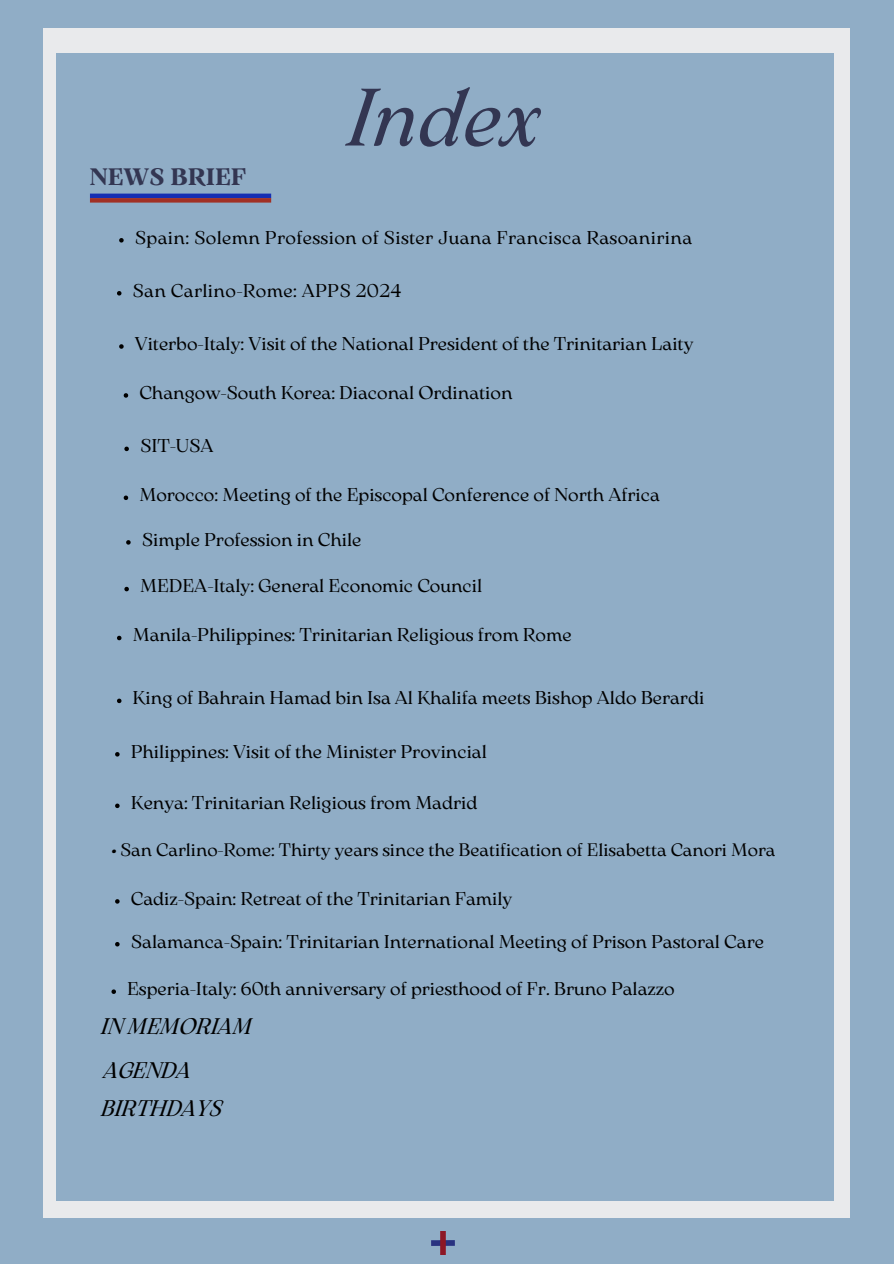
<style>
.page{position:relative;width:894px;height:1264px;background:#fff}
.page>*{position:absolute;margin:0;border:0;box-sizing:border-box;transform-origin:0 0}
.t1{font:italic 81px "Arsenica Antiqua";color:#333652}
.t2{font:700 23.7px "Arsenica Antiqua";color:#333652}
.t3{font:italic 22.5px "Arsenica Antiqua";color:#000}
.t4{font:18.45px "Arsenica Antiqua";color:#000}
.t5{font:18.45px "Arsenica Antiqua";letter-spacing:.02em;color:#000}
.t6{font:18px "Arsenica Antiqua";color:#000}
</style>
<div class="page">
<div style="left:0;top:0;width:893px;height:1263px;background:#90adc6"></div>
<div style="left:43px;top:28px;width:806px;height:1190px;background:#e9eaec"></div>
<div style="left:56px;top:53px;width:777px;height:1147px;background:#90adc6"></div>
<hr style="left:90px;top:194px;width:181px;height:4px;background:#152eb2">
<div style="left:90px;top:198px;width:181px;height:5px;background:#a13024"></div>
<img style="left:431px;top:1231px;width:23px;height:23px">
<svg style="left:117px;top:291px;width:4px;height:4px"></svg>
<svg style="left:119px;top:238px;width:5px;height:4px"></svg>
<svg style="left:119px;top:344px;width:5px;height:5px"></svg>
<svg style="left:124px;top:446px;width:5px;height:5px"></svg>
<svg style="left:124px;top:495px;width:4px;height:5px"></svg>
<svg style="left:117px;top:635px;width:4px;height:5px"></svg>
<svg style="left:126px;top:540px;width:5px;height:4px"></svg>
<svg style="left:124px;top:393px;width:4px;height:4px"></svg>
<svg style="left:117px;top:698px;width:4px;height:5px"></svg>
<svg style="left:115px;top:803px;width:5px;height:5px"></svg>
<svg style="left:115px;top:899px;width:5px;height:4px"></svg>
<svg style="left:115px;top:942px;width:5px;height:4px"></svg>
<svg style="left:111px;top:989px;width:5px;height:4px"></svg>
<svg style="left:124px;top:587px;width:5px;height:4px"></svg>
<svg style="left:115px;top:752px;width:5px;height:4px"></svg>
<p class="t2" style="left:89px;top:167px;width:158px">NEWS BRIEF</p>
<h2 class="t1" style="left:347px;top:87px;width:194px">Index</h2>
<p class="t5" style="left:135px;top:230px;width:558px">Spain: Solemn Profession of Sister Juana Francisca Rasoanirina</p>
<p class="t5" style="left:132px;top:283px;width:270px">San Carlino-Rome: APPS 2024</p>
<p class="t4" style="left:135px;top:336px;width:560px">Viterbo-Italy: Visit of the National President of the Trinitarian Laity</p>
<p class="t4" style="left:139px;top:385px;width:374px">Changow-South Korea: Diaconal Ordination</p>
<p class="t4" style="left:140px;top:439px;width:75px">SIT-USA</p>
<p class="t4" style="left:139px;top:488px;width:522px">Morocco: Meeting of the Episcopal Conference of North Africa</p>
<p class="t4" style="left:142px;top:532px;width:221px">Simple Profession in Chile</p>
<p class="t4" style="left:140px;top:579px;width:343px">MEDEA-Italy: General Economic Council</p>
<p class="t4" style="left:133px;top:628px;width:440px">Manila-Philippines: Trinitarian Religious from Rome</p>
<h3 class="t4" style="left:132px;top:691px;width:573px">King of Bahrain Hamad bin Isa Al Khalifa meets Bishop Aldo Berardi</h3>
<p class="t4" style="left:131px;top:744px;width:357px">Philippines: Visit of the Minister Provincial</p>
<h3 class="t4" style="left:131px;top:796px;width:348px">Kenya: Trinitarian Religious from Madrid</h3>
<p class="t6" style="left:111px;top:843px;width:665px">• San Carlino-Rome: Thirty years since the Beatification of Elisabetta Canori Mora</p>
<h3 class="t4" style="left:131px;top:891px;width:383px">Cadiz-Spain: Retreat of the Trinitarian Family</h3>
<p class="t4" style="left:131px;top:934px;width:634px">Salamanca-Spain: Trinitarian International Meeting of Prison Pastoral Care</p>
<p class="t4" style="left:127px;top:981px;width:549px">Esperia-Italy: 60th anniversary of priesthood of Fr. Bruno Palazzo</p>
<p class="t3" style="left:101px;top:1018px;width:152px">IN MEMORIAM</p>
<p class="t3" style="left:103px;top:1061px;width:89px">AGENDA</p>
<p class="t3" style="left:101px;top:1099px;width:122px">BIRTHDAYS</p>
</div>
